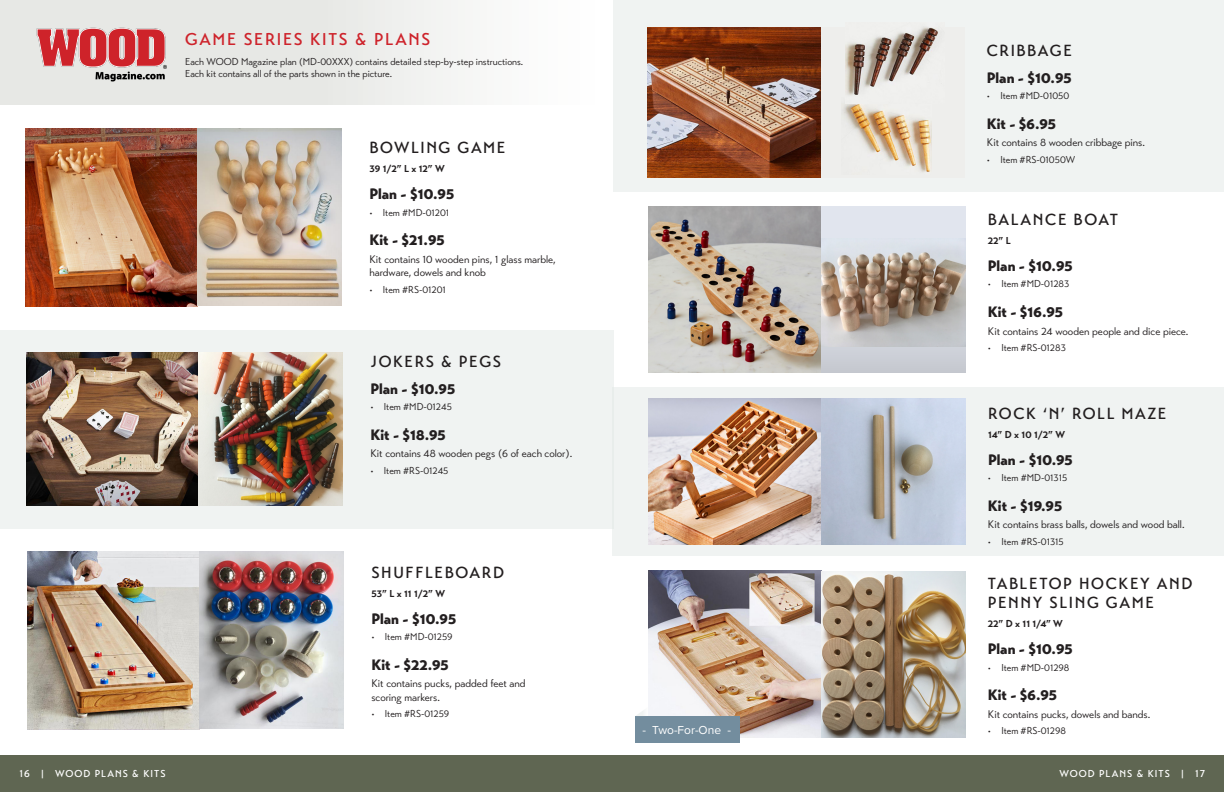
<style>
.page{position:relative;width:1224px;height:792px;background:#fff}
.page>*{position:absolute;margin:0;border:0;box-sizing:border-box;transform-origin:0 0}
.t1{font:500 17px "Transat";letter-spacing:.1em;color:#ce232b}
.t2{font:500 16px/19.2px "Transat";letter-spacing:.1em;color:#231f20}
.t3{font:900 15px "Transat";color:#231f20}
.t4{font:12px "Proxima Nova";color:#fff}
.t5{font:11px/13.2px "Transat Standard";color:#231f20}
.t6{font:10px/12px "Transat Standard";color:#231f20}
.t7{font:700 10px "Transat";color:#231f20}
.t8{font:500 10px "Transat";letter-spacing:.1em;color:#fff}
</style>
<div class="page">
<div style="left:0;top:755px;width:1224px;height:37px;background:#5f6652"></div>
<div style="left:0;top:0;width:614px;height:104px;background:linear-gradient(to right,#e0e2de,#fbfbfa)"></div>
<img style="left:37px;top:27px;width:130px;height:54px">
<img style="left:25px;top:128px;width:317px;height:179px">
<img style="left:27px;top:551px;width:317px;height:179px">
<div style="left:0;top:330px;width:614px;height:198px;background:#f0f3f2"></div>
<div style="left:612px;top:387px;width:612px;height:169px;background:#f0f3f2"></div>
<img style="left:26px;top:352px;width:317px;height:154px">
<img style="left:649px;top:398px;width:316px;height:147px">
<div style="left:614px;top:0;width:610px;height:191px;background:#f0f3f2"></div>
<div style="left:820px;top:27px;width:145px;height:151px;background:#eeeeec"></div>
<img style="left:647px;top:27px;width:173px;height:150px">
<img style="left:842px;top:104px;width:90px;height:68px">
<img style="left:846px;top:26px;width:92px;height:69px">
<img style="left:648px;top:206px;width:173px;height:166px">
<img style="left:648px;top:571px;width:173px;height:166px">
<svg style="left:821px;top:206px;width:144px;height:166px;background:#d7dae3"></svg>
<img style="left:821px;top:239px;width:144px;height:108px">
<img style="left:821px;top:571px;width:144px;height:166px">
<div style="left:635px;top:716px;width:104px;height:27px;background:#738d9e"></div>
<svg style="left:636px;top:711px;width:8px;height:5px"></svg>
<p class="t1" style="left:185px;top:28px;width:247px">GAME SERIES KITS &amp; PLANS</p>
<p class="t6" style="left:185px;top:56px;width:340px">Each WOOD Magazine plan (MD-00XXX) contains detailed step-by-step instructions.<br>Each kit contains all of the parts shown in the picture.</p>
<p class="t2" style="left:369px;top:138px;width:138px">BOWLING GAME</p>
<p class="t7" style="left:369px;top:163px;width:77px">39 1/2” L x 12” W</p>
<p class="t3" style="left:369px;top:185px;width:86px">Plan - $10.95</p>
<p class="t6" style="left:369px;top:207px;width:81px">• Item #MD-01201</p>
<p class="t3" style="left:369px;top:231px;width:77px">Kit - $21.95</p>
<p class="t5" style="left:369px;top:253px;width:188px">Kit contains 10 wooden pins, 1 glass marble, hardware, dowels and knob</p>
<p class="t6" style="left:369px;top:283px;width:78px">• Item #RS-01201</p>
<p class="t2" style="left:370px;top:352px;width:132px">JOKERS &amp; PEGS</p>
<p class="t3" style="left:370px;top:379px;width:86px">Plan - $10.95</p>
<p class="t6" style="left:370px;top:401px;width:83px">• Item #MD-01245</p>
<p class="t3" style="left:370px;top:425px;width:77px">Kit - $18.95</p>
<p class="t5" style="left:370px;top:447px;width:203px">Kit contains 48 wooden pegs (6 of each color).</p>
<p class="t6" style="left:370px;top:465px;width:80px">• Item #RS-01245</p>
<p class="t2" style="left:371px;top:563px;width:134px">SHUFFLEBOARD</p>
<p class="t7" style="left:371px;top:587px;width:75px">53” L x 11 1/2” W</p>
<p class="t3" style="left:371px;top:609px;width:86px">Plan - $10.95</p>
<p class="t6" style="left:371px;top:631px;width:83px">• Item #MD-01259</p>
<p class="t3" style="left:371px;top:655px;width:79px">Kit - $22.95</p>
<p class="t5" style="left:371px;top:677px;width:156px">Kit contains pucks, padded feet and scoring markers.</p>
<p class="t6" style="left:371px;top:708px;width:79px">• Item #RS-01259</p>
<p class="t2" style="left:987px;top:41px;width:87px">CRIBBAGE</p>
<p class="t3" style="left:987px;top:68px;width:86px">Plan - $10.95</p>
<p class="t6" style="left:987px;top:90px;width:84px">• Item #MD-01050</p>
<p class="t3" style="left:987px;top:114px;width:71px">Kit - $6.95</p>
<p class="t5" style="left:987px;top:136px;width:160px">Kit contains 8 wooden cribbage pins.</p>
<p class="t6" style="left:987px;top:153px;width:90px">• Item #RS-01050W</p>
<p class="t2" style="left:988px;top:210px;width:132px">BALANCE BOAT</p>
<p class="t7" style="left:988px;top:234px;width:25px">22” L</p>
<p class="t3" style="left:988px;top:257px;width:86px">Plan - $10.95</p>
<p class="t6" style="left:988px;top:278px;width:83px">• Item #MD-01283</p>
<p class="t3" style="left:988px;top:302px;width:77px">Kit - $16.95</p>
<p class="t5" style="left:988px;top:324px;width:202px">Kit contains 24 wooden people and dice piece.</p>
<p class="t6" style="left:988px;top:342px;width:80px">• Item #RS-01283</p>
<p class="t2" style="left:988px;top:404px;width:180px">ROCK ‘N’ ROLL MAZE</p>
<p class="t7" style="left:988px;top:428px;width:78px">14” D x 10 1/2” W</p>
<p class="t3" style="left:988px;top:450px;width:86px">Plan - $10.95</p>
<p class="t6" style="left:988px;top:472px;width:81px">• Item #MD-01315</p>
<p class="t3" style="left:988px;top:496px;width:76px">Kit - $19.95</p>
<p class="t5" style="left:988px;top:518px;width:198px">Kit contains brass balls, dowels and wood ball.</p>
<p class="t6" style="left:988px;top:536px;width:77px">• Item #RS-01315</p>
<p class="t2" style="left:988px;top:574px;width:206px">TABLETOP HOCKEY AND<br>PENNY SLING GAME</p>
<p class="t7" style="left:988px;top:618px;width:77px">22” D x 11 1/4” W</p>
<p class="t3" style="left:988px;top:640px;width:86px">Plan - $10.95</p>
<p class="t6" style="left:988px;top:661px;width:83px">• Item #MD-01298</p>
<p class="t3" style="left:988px;top:686px;width:71px">Kit - $6.95</p>
<p class="t5" style="left:988px;top:707px;width:164px">Kit contains pucks, dowels and bands.</p>
<p class="t4" style="left:643px;top:721px;width:90px">- Two-For-One -</p>
<p class="t6" style="left:988px;top:725px;width:80px">• Item #RS-01298</p>
<p class="t8" style="left:20px;top:767px;width:148px">16 | WOOD PLANS &amp; KITS</p>
<p class="t8" style="left:1059px;top:767px;width:147px">WOOD PLANS &amp; KITS | 17</p>
</div>
